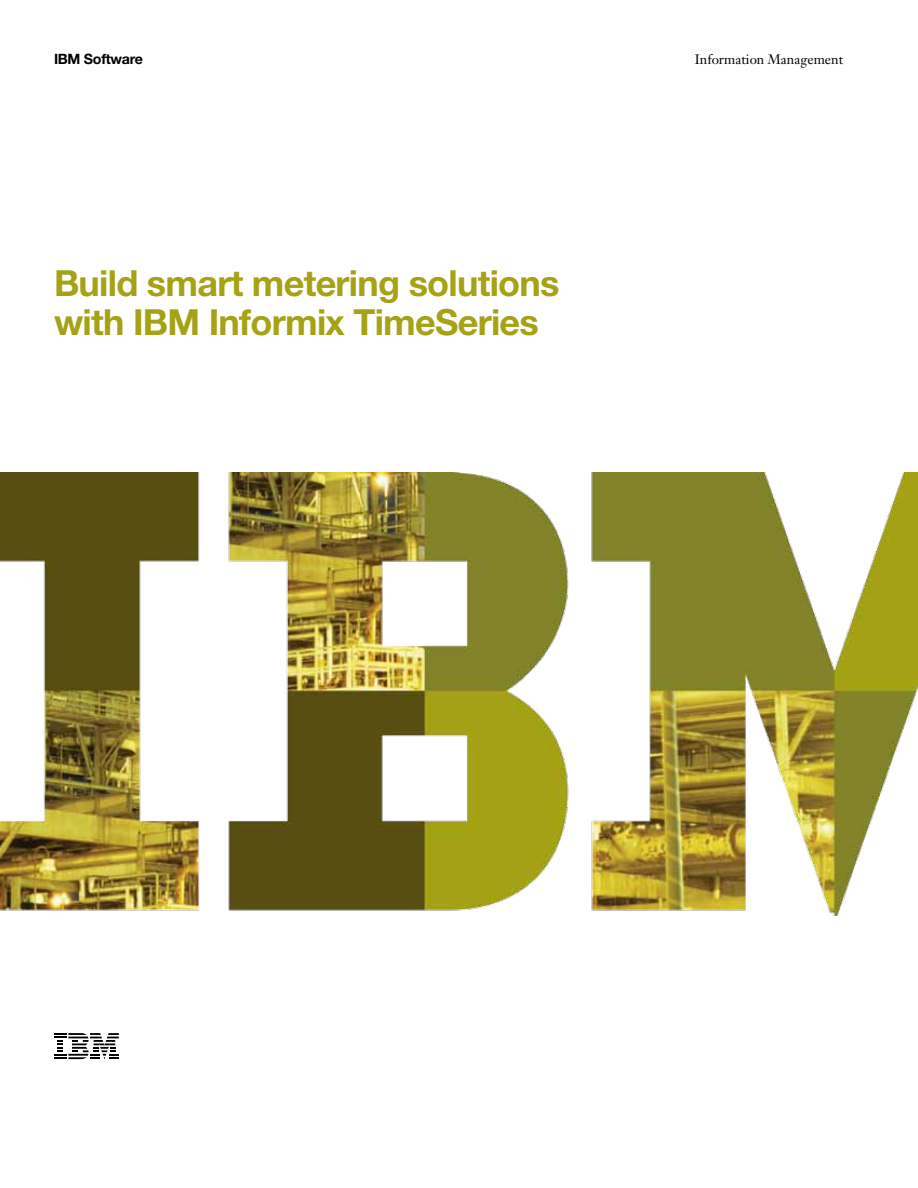
<style>
.page{position:relative;width:918px;height:1188px;background:#fff}
.page>*{position:absolute;margin:0;border:0;box-sizing:border-box;transform-origin:0 0}
.t1{font:700 36px/39px "Helvetica Neue LT Pro";letter-spacing:-.02em;color:#a5a215}
.t2{font:700 14.25px "Helvetica Neue LT Pro";letter-spacing:-.02em;color:#000}
.t3{font:13.5px "Janson Text LT Std";color:#000}
</style>
<div class="page">
<svg style="left:54px;top:1033px;width:65px;height:26px"></svg>
<img style="left:0;top:472px;width:918px;height:443px">
<p class="t2" style="left:54px;top:50px;width:90px">IBM Software</p>
<p class="t3" style="left:695px;top:51px;width:150px">Information Management</p>
<h1 class="t1" style="left:54px;top:262px;width:507px">Build smart metering solutions with IBM Informix TimeSeries</h1>
</div>
